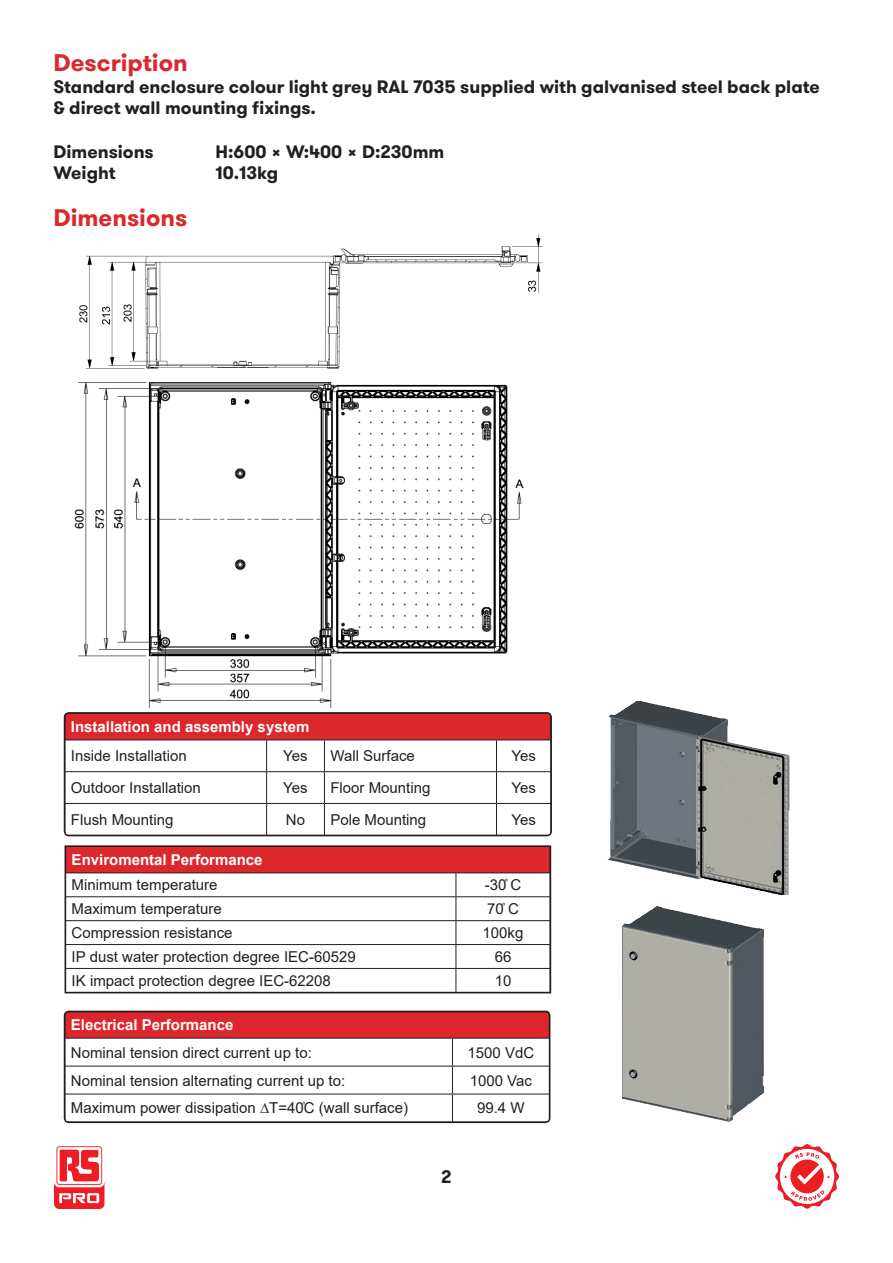
<style>
.page{position:relative;width:893px;height:1263px;background:#fff}
.page>*{position:absolute;margin:0;border:0;box-sizing:border-box;transform-origin:0 0}
.t1{font:700 24px "GT Walsheim Pro";color:#dc272d}
.t2{font:700 18px/21.6px "GT Walsheim Pro";color:#231f20}
.t3{font:15px "Arial";color:#231f20}
.t4{font:700 15px "Arial";color:#fff}
</style>
<div class="page">
<img style="left:79px;top:234px;width:464px;height:135px">
<img style="left:74px;top:382px;width:450px;height:326px">
<svg style="left:775px;top:1144px;width:64px;height:65px"></svg>
<svg style="left:54px;top:1146px;width:50px;height:63px"></svg>
<img style="left:622px;top:906px;width:141px;height:215px">
<div style="left:66px;top:846px;width:484px;height:27px;background:#dc272d"></div>
<hr style="left:65px;top:872px;width:391px;height:1px;background:#231f20">
<hr style="left:456px;top:872px;width:94px;height:1px;background:#231f20">
<hr style="left:65px;top:896px;width:391px;height:1px;background:#231f20">
<hr style="left:456px;top:896px;width:94px;height:1px;background:#231f20">
<hr style="left:65px;top:920px;width:391px;height:1px;background:#231f20">
<hr style="left:456px;top:920px;width:94px;height:1px;background:#231f20">
<hr style="left:65px;top:944px;width:391px;height:1px;background:#231f20">
<hr style="left:456px;top:944px;width:94px;height:1px;background:#231f20">
<hr style="left:65px;top:968px;width:391px;height:1px;background:#231f20">
<hr style="left:456px;top:968px;width:94px;height:1px;background:#231f20">
<svg style="left:456px;top:873px;width:1px;height:117px"></svg>
<div style="left:65px;top:845px;width:486px;height:148px;border:2px solid #231f20"></div>
<div style="left:65px;top:1012px;width:484px;height:26px;background:#dc272d"></div>
<hr style="left:452px;top:1038px;width:98px;height:1px;background:#231f20">
<hr style="left:452px;top:1066px;width:98px;height:1px;background:#231f20">
<hr style="left:452px;top:1094px;width:98px;height:1px;background:#231f20">
<svg style="left:452px;top:1038px;width:1px;height:82px"></svg>
<hr style="left:452px;top:1121px;width:98px;height:1px;background:#231f20">
<hr style="left:65px;top:1011px;width:387px;height:1px;background:#231f20">
<hr style="left:452px;top:1011px;width:98px;height:1px;background:#231f20">
<hr style="left:65px;top:1038px;width:387px;height:1px;background:#231f20">
<hr style="left:65px;top:1066px;width:387px;height:1px;background:#231f20">
<hr style="left:65px;top:1094px;width:387px;height:1px;background:#231f20">
<div style="left:64px;top:1011px;width:486px;height:112px;border:2px solid #231f20;border-radius:4px"></div>
<div style="left:65px;top:713px;width:486px;height:27px;background:#dc272d"></div>
<hr style="left:266px;top:740px;width:1px;height:31px;background:#231f20">
<hr style="left:324px;top:740px;width:1px;height:31px;background:#231f20">
<hr style="left:496px;top:740px;width:1px;height:31px;background:#231f20">
<hr style="left:65px;top:771px;width:202px;height:1px;background:#231f20">
<hr style="left:267px;top:771px;width:57px;height:1px;background:#231f20">
<hr style="left:266px;top:772px;width:1px;height:31px;background:#231f20">
<hr style="left:324px;top:771px;width:172px;height:1px;background:#231f20">
<hr style="left:324px;top:772px;width:1px;height:31px;background:#231f20">
<hr style="left:496px;top:771px;width:55px;height:1px;background:#231f20">
<hr style="left:496px;top:772px;width:1px;height:31px;background:#231f20">
<hr style="left:65px;top:803px;width:202px;height:1px;background:#231f20">
<hr style="left:267px;top:803px;width:57px;height:1px;background:#231f20">
<hr style="left:266px;top:804px;width:1px;height:31px;background:#231f20">
<hr style="left:324px;top:803px;width:172px;height:1px;background:#231f20">
<hr style="left:324px;top:804px;width:1px;height:31px;background:#231f20">
<hr style="left:496px;top:803px;width:55px;height:1px;background:#231f20">
<hr style="left:496px;top:804px;width:1px;height:31px;background:#231f20">
<hr style="left:65px;top:835px;width:202px;height:1px;background:#231f20">
<hr style="left:496px;top:835px;width:55px;height:1px;background:#231f20">
<hr style="left:65px;top:739px;width:202px;height:1px;background:#231f20">
<hr style="left:267px;top:739px;width:57px;height:1px;background:#231f20">
<hr style="left:324px;top:739px;width:172px;height:1px;background:#231f20">
<hr style="left:496px;top:739px;width:55px;height:1px;background:#231f20">
<div style="left:64px;top:712px;width:488px;height:124px;border:2px solid #231f20;border-radius:4px"></div>
<img style="left:608px;top:702px;width:182px;height:192px">
<p class="t1" style="left:53px;top:47px;width:136px">Description</p>
<p class="t2" style="left:53px;top:76px;width:768px">Standard enclosure colour light grey RAL 7035 supplied with galvanised steel back plate &amp; direct wall mounting fixings.</p>
<p class="t2" style="left:53px;top:141px;width:102px">Dimensions</p>
<p class="t2" style="left:215px;top:141px;width:230px">H:600 x W:400 x D:230mm</p>
<p class="t2" style="left:53px;top:162px;width:64px">Weight</p>
<p class="t2" style="left:215px;top:162px;width:64px">10.13kg</p>
<p class="t1" style="left:53px;top:202px;width:135px">Dimensions</p>
<p class="t4" style="left:71px;top:716px;width:240px">Installation and assembly system</p>
<p class="t3" style="left:71px;top:746px;width:117px">Inside Installation</p>
<p class="t3" style="left:283px;top:746px;width:26px">Yes</p>
<p class="t3" style="left:330px;top:746px;width:86px">Wall Surface</p>
<p class="t3" style="left:511px;top:746px;width:26px">Yes</p>
<p class="t3" style="left:71px;top:777px;width:132px">Outdoor Installation</p>
<p class="t3" style="left:283px;top:777px;width:26px">Yes</p>
<p class="t3" style="left:330px;top:777px;width:102px">Floor Mounting</p>
<p class="t3" style="left:511px;top:777px;width:26px">Yes</p>
<p class="t3" style="left:71px;top:809px;width:104px">Flush Mounting</p>
<p class="t3" style="left:286px;top:809px;width:21px">No</p>
<p class="t3" style="left:330px;top:809px;width:97px">Pole Mounting</p>
<p class="t3" style="left:511px;top:809px;width:26px">Yes</p>
<p class="t4" style="left:72px;top:849px;width:192px">Enviromental Performance</p>
<p class="t3" style="left:72px;top:875px;width:147px">Minimum temperature</p>
<p class="t3" style="left:485px;top:875px;width:38px">-30̊ C</p>
<p class="t3" style="left:72px;top:898px;width:152px">Maximum temperature</p>
<p class="t3" style="left:487px;top:898px;width:33px">70̊ C</p>
<p class="t3" style="left:72px;top:922px;width:162px">Compression resistance</p>
<p class="t3" style="left:483px;top:922px;width:42px">100kg</p>
<p class="t3" style="left:72px;top:946px;width:286px">IP dust water protection degree IEC-60529</p>
<p class="t3" style="left:495px;top:946px;width:18px">66</p>
<p class="t3" style="left:72px;top:970px;width:261px">IK impact protection degree IEC-62208</p>
<p class="t3" style="left:495px;top:970px;width:18px">10</p>
<p class="t4" style="left:71px;top:1014px;width:164px">Electrical Performance</p>
<p class="t3" style="left:71px;top:1042px;width:242px">Nominal tension direct current up to:</p>
<p class="t3" style="left:467px;top:1042px;width:68px">1500 VdC</p>
<p class="t3" style="left:71px;top:1070px;width:276px">Nominal tension alternating current up to:</p>
<p class="t3" style="left:470px;top:1070px;width:64px">1000 Vac</p>
<p class="t3" style="left:71px;top:1098px;width:339px">Maximum power dissipation ∆T=40̊C (wall surface)</p>
<p class="t3" style="left:477px;top:1098px;width:49px">99.4 W</p>
<p class="t2" style="left:441px;top:1166px;width:12px">2</p>
</div>
